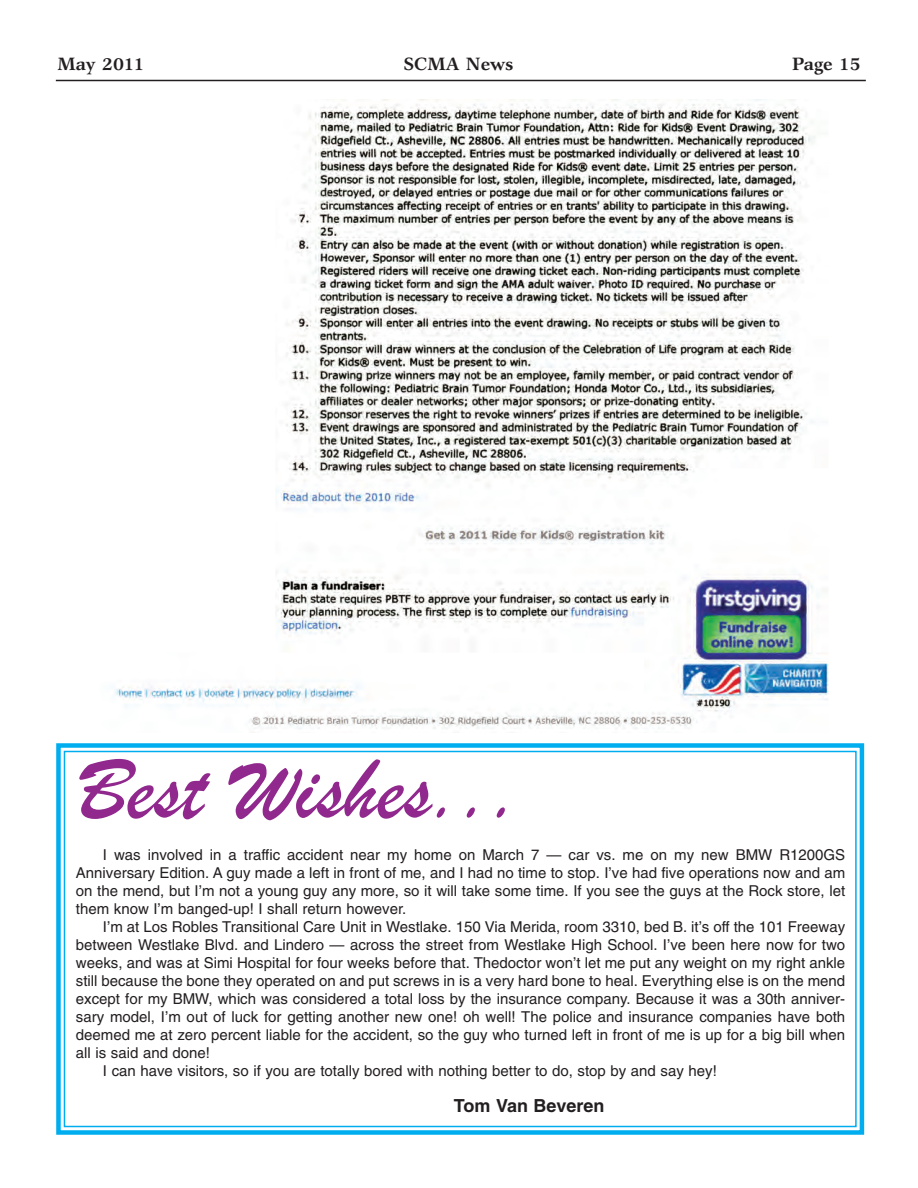
<style>
.page{position:relative;width:918px;height:1188px;background:#fff}
.page>*{position:absolute;margin:0;border:0;box-sizing:border-box;transform-origin:0 0}
.t1{font:90px "Brush Script";color:#90288d}
.t2{font:700 18px "Garth Graphic";color:#231f20}
.t3{font:700 18px "Helvetica";color:#231f20}
.t4{font:15px/18px "Helvetica";color:#231f20;text-align:justify}
</style>
<div class="page">
<hr style="left:56px;top:80px;width:810px;height:1px;background:#231f20">
<img style="left:115px;top:99px;width:714px;height:630px">
<div style="left:56px;top:743px;width:808px;height:392px;border:4px solid #00aeef"></div>
<div style="left:64px;top:751px;width:793px;height:376px;border:2px solid #00aeef"></div>
<p class="t2" style="left:57px;top:57px;width:89px">May 2011</p>
<p class="t2" style="left:404px;top:57px;width:111px">SCMA News</p>
<p class="t2" style="left:792px;top:57px;width:71px">Page 15</p>
<h1 class="t1" style="left:77px;top:734px;width:446px">Best Wishes...</h1>
<p class="t4" style="left:76px;top:847px;width:771px;text-indent:27px">I was involved in a traffic accident near my home on March 7 — car vs. me on my new BMW R1200GS Anniversary Edition. A guy made a left in front of me, and I had no time to stop. I’ve had five operations now and am on the mend, but I’m not a young guy any more, so it will take some time. If you see the guys at the Rock store, let them know I’m banged-up! I shall return however.</p>
<p class="t4" style="left:103px;top:919px;width:744px">I’m at Los Robles Transitional Care Unit in Westlake. 150 Via Merida, room 3310, bed B. it’s off the 101 Freeway</p>
<p class="t4" style="left:76px;top:937px;width:771px">between Westlake Blvd. and Lindero — across the street from Westlake High School. I’ve been here now for two</p>
<p class="t4" style="left:76px;top:955px;width:771px">weeks, and was at Simi Hospital for four weeks before that. Thedoctor won’t let me put any weight on my right ankle</p>
<p class="t4" style="left:76px;top:973px;width:771px">still because the bone they operated on and put screws in is a very hard bone to heal. Everything else is on the mend</p>
<p class="t4" style="left:76px;top:991px;width:771px">except for my BMW, which was considered a total loss by the insurance company. Because it was a 30th anniver-</p>
<p class="t4" style="left:76px;top:1009px;width:771px">sary model, I’m out of luck for getting another new one! oh well! The police and insurance companies have both</p>
<p class="t4" style="left:76px;top:1027px;width:771px">deemed me at zero percent liable for the accident, so the guy who turned left in front of me is up for a big bill when</p>
<p class="t4" style="left:76px;top:1045px;width:136px">all is said and done!</p>
<p class="t4" style="left:103px;top:1063px;width:615px">I can have visitors, so if you are totally bored with nothing better to do, stop by and say hey!</p>
<p class="t3" style="left:454px;top:1099px;width:152px">Tom Van Beveren</p>
</div>
